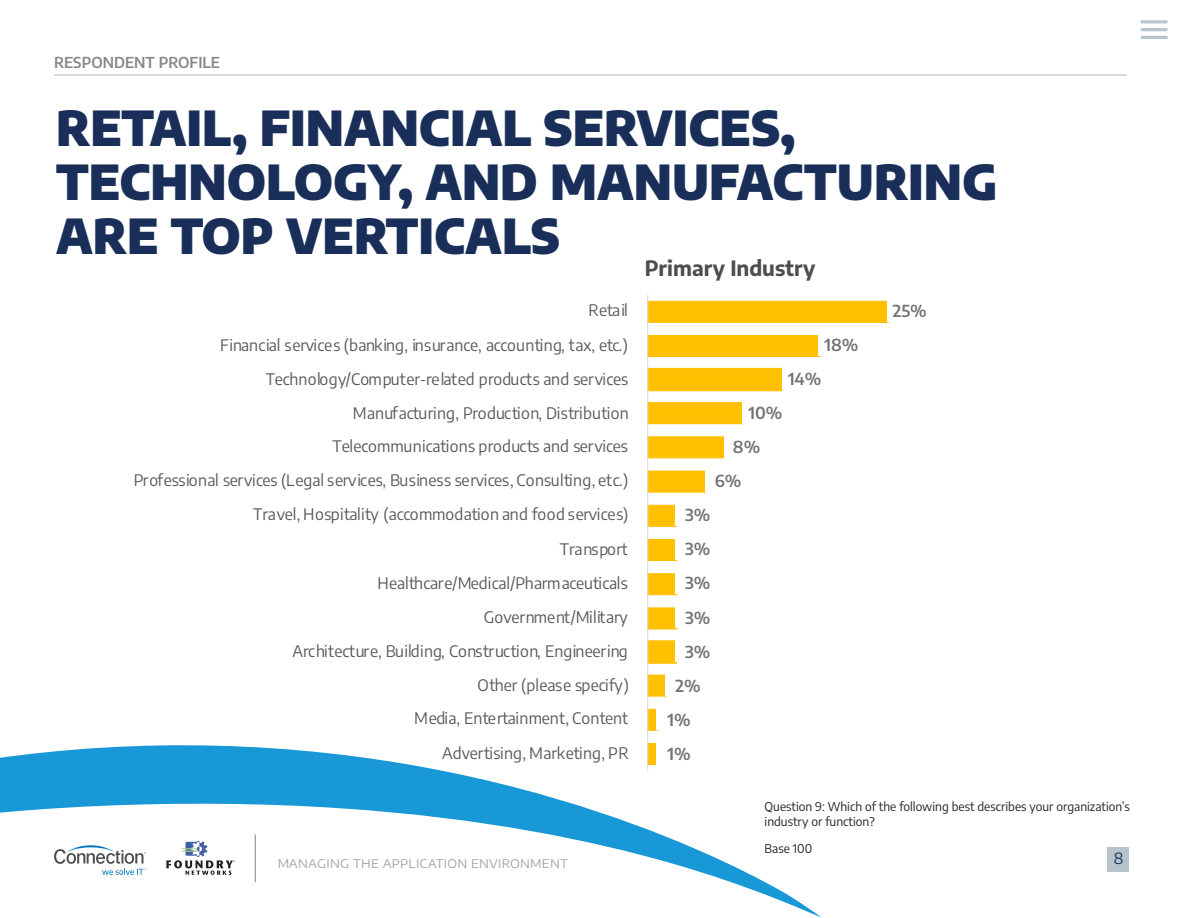
<style>
.page{position:relative;width:1188px;height:918px;background:#fff}
.page>*{position:absolute;margin:0;border:0;box-sizing:border-box;transform-origin:0 0}
.Section_Title{font:900 48px/54px "Encode Sans";color:#192e59}
.t1{font:25.05px "Arial";letter-spacing:-.01em;color:#595959}
.Intro{font:700 21px "Encode Sans";color:#4d4c4f}
.Intro-2{font:600 16.5px "Encode Sans";color:#757274}
.t2{font:15.75px "Encode Sans";letter-spacing:-.005em;color:#595959}
.t3{font:15.75px "Encode Sans";letter-spacing:.015em;color:#595959}
.t4{font:15.75px "Arial";color:#404040}
.t5{font:15.45px "Encode Sans";color:#192e59}
.WP-Header_Title{font:600 15px "Encode Sans";color:#86888b}
.Intro-3{font:12px/14.4px "Encode Sans";color:#231f20}
.t6{font:11.85px "Encode Sans Expanded";letter-spacing:.02em;color:#676467}
</style>
<div class="page">
<hr style="left:1140px;top:20px;width:28px;height:3px;background:#b8c4cc;border-radius:2px">
<hr style="left:1140px;top:28px;width:28px;height:3px;background:#b8c4cc;border-radius:2px">
<hr style="left:1140px;top:36px;width:28px;height:3px;background:#b8c4cc;border-radius:2px">
<div style="left:1108px;top:847px;width:21px;height:24px;background:#b8c4cc"></div>
<svg style="left:0;top:745px;width:822px;height:173px"></svg>
<hr style="left:54px;top:75px;width:1073px;height:1px;background:#b4b5b8">
<svg style="left:648px;top:300px;width:241px;height:466px"></svg>
<hr style="left:647px;top:295px;width:1px;height:476px;background:#d9d9d9">
<div style="left:887px;top:300px;width:46px;height:22px;background:#fff"></div>
<div style="left:819px;top:334px;width:45px;height:22px;background:#fff"></div>
<div style="left:782px;top:368px;width:46px;height:22px;background:#fff"></div>
<div style="left:743px;top:402px;width:45px;height:22px;background:#fff"></div>
<div style="left:724px;top:436px;width:46px;height:22px;background:#fff"></div>
<div style="left:705px;top:470px;width:46px;height:22px;background:#fff"></div>
<div style="left:675px;top:504px;width:46px;height:22px;background:#fff"></div>
<div style="left:675px;top:538px;width:46px;height:22px;background:#fff"></div>
<div style="left:675px;top:572px;width:46px;height:22px;background:#fff"></div>
<div style="left:675px;top:607px;width:46px;height:21px;background:#fff"></div>
<div style="left:675px;top:641px;width:46px;height:21px;background:#fff"></div>
<div style="left:665px;top:675px;width:46px;height:21px;background:#fff"></div>
<div style="left:656px;top:709px;width:46px;height:21px;background:#fff"></div>
<div style="left:656px;top:743px;width:46px;height:21px;background:#fff"></div>
<svg style="left:54px;top:845px;width:92px;height:30px"></svg>
<hr style="left:255px;top:834px;width:1px;height:48px;background:#818386">
<svg style="left:166px;top:841px;width:69px;height:34px"></svg>
<p class="WP-Header_Title" style="left:54px;top:51px;width:168px">RESPONDENT PROFILE</p>
<p class="Section_Title" style="left:56px;top:97px;width:943px">RETAIL, FINANCIAL SERVICES,<br>TECHNOLOGY, AND MANUFACTURING<br>ARE TOP VERTICALS</p>
<p class="Intro" style="left:645px;top:253px;width:172px">Primary Industry</p>
<p class="t1" style="left:664px;top:252px;width:180px">Primary Industry</p>
<p class="t2" style="left:589px;top:299px;width:41px">Retail</p>
<p class="t4" style="left:896px;top:300px;width:33px">25%</p>
<p class="Intro-2" style="left:893px;top:299px;width:36px">25%</p>
<p class="t2" style="left:220px;top:334px;width:409px">Financial services (banking, insurance, accounting, tax, etc.)</p>
<p class="Intro-2" style="left:824px;top:333px;width:35px">18%</p>
<p class="t4" style="left:829px;top:334px;width:33px">18%</p>
<p class="t2" style="left:266px;top:368px;width:364px">Technology/Computer-related products and services</p>
<p class="Intro-2" style="left:788px;top:367px;width:35px">14%</p>
<p class="t4" style="left:790px;top:368px;width:33px">14%</p>
<p class="t3" style="left:353px;top:402px;width:278px">Manufacturing, Production, Distribution</p>
<p class="t2" style="left:333px;top:435px;width:297px">Telecommunications products and services</p>
<p class="t2" style="left:134px;top:469px;width:496px">Professional services (Legal services, Business services, Consulting, etc.)</p>
<p class="Intro-2" style="left:748px;top:401px;width:35px">10%</p>
<p class="Intro-2" style="left:733px;top:435px;width:29px">8%</p>
<p class="Intro-2" style="left:715px;top:469px;width:28px">6%</p>
<p class="t4" style="left:752px;top:403px;width:33px">10%</p>
<p class="t4" style="left:732px;top:437px;width:24px">8%</p>
<p class="t4" style="left:713px;top:471px;width:24px">6%</p>
<p class="t2" style="left:253px;top:503px;width:377px">Travel, Hospitality (accommodation and food services)</p>
<p class="t2" style="left:560px;top:538px;width:69px">Transport</p>
<p class="t2" style="left:377px;top:572px;width:252px">Healthcare/Medical/Pharmaceuticals</p>
<p class="t2" style="left:484px;top:606px;width:145px">Government/Military</p>
<p class="t3" style="left:293px;top:640px;width:337px">Architecture, Building, Construction, Engineering</p>
<p class="t2" style="left:478px;top:675px;width:153px">Other (please specify)</p>
<p class="t2" style="left:414px;top:707px;width:215px">Media, Entertainment, Content</p>
<p class="t3" style="left:442px;top:742px;width:188px">Advertising, Marketing, PR</p>
<p class="Intro-2" style="left:685px;top:503px;width:27px">3%</p>
<p class="Intro-2" style="left:685px;top:537px;width:27px">3%</p>
<p class="Intro-2" style="left:685px;top:571px;width:27px">3%</p>
<p class="Intro-2" style="left:685px;top:605px;width:27px">3%</p>
<p class="Intro-2" style="left:685px;top:639px;width:27px">3%</p>
<p class="Intro-2" style="left:676px;top:673px;width:27px">2%</p>
<p class="Intro-2" style="left:668px;top:708px;width:25px">1%</p>
<p class="Intro-2" style="left:668px;top:742px;width:25px">1%</p>
<p class="t4" style="left:684px;top:505px;width:24px">3%</p>
<p class="t4" style="left:684px;top:540px;width:24px">3%</p>
<p class="t4" style="left:684px;top:572px;width:24px">3%</p>
<p class="t4" style="left:684px;top:607px;width:24px">3%</p>
<p class="t4" style="left:684px;top:641px;width:24px">3%</p>
<p class="t4" style="left:675px;top:675px;width:24px">2%</p>
<p class="t4" style="left:665px;top:709px;width:24px">1%</p>
<p class="t4" style="left:665px;top:744px;width:24px">1%</p>
<p class="t6" style="left:277px;top:855px;width:292px">MANAGING THE APPLICATION ENVIRONMENT</p>
<p class="Intro-3" style="left:765px;top:799px;width:367px">Question 9: Which of the following best describes your organization’s industry or function?</p>
<p class="Intro-3" style="left:765px;top:841px;width:49px">Base 100</p>
<p class="t5" style="left:1114px;top:848px;width:11px">8</p>
</div>
